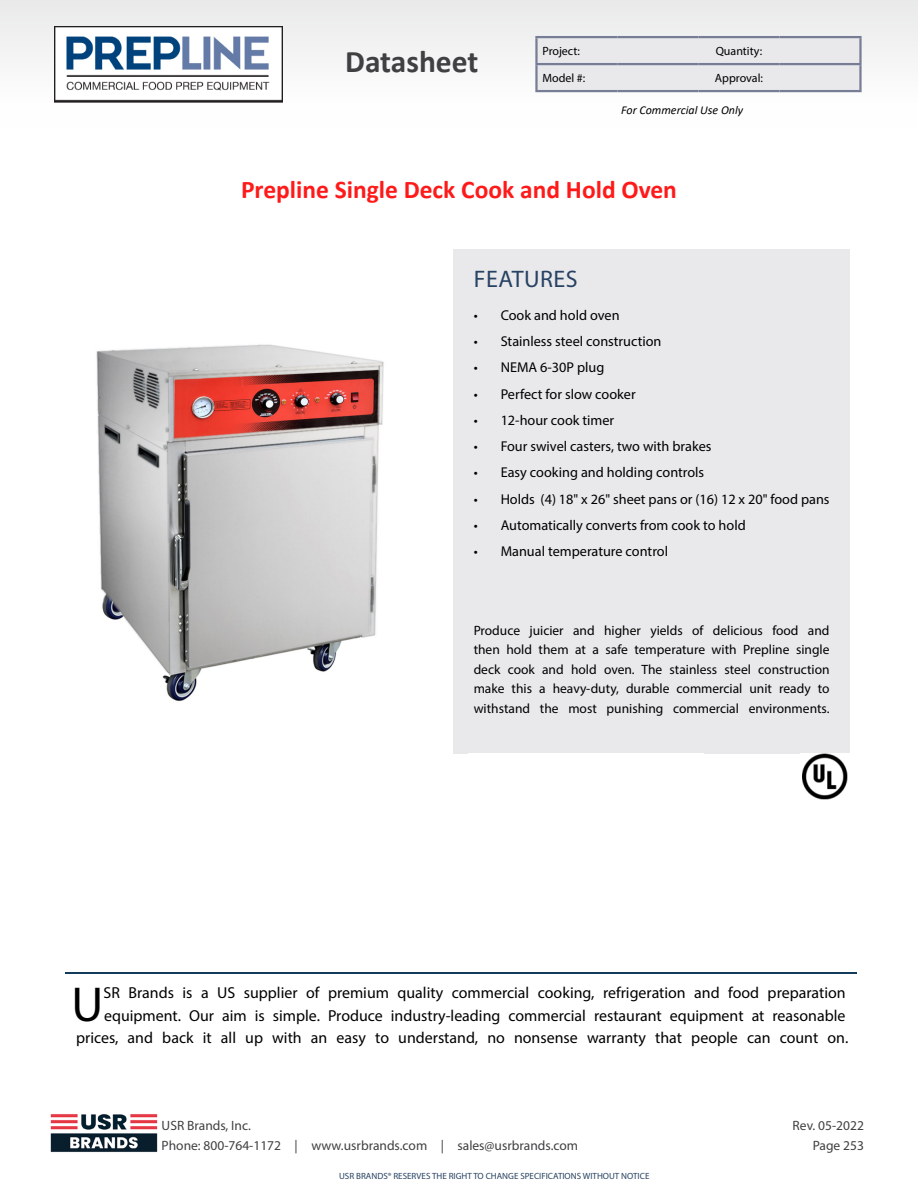
<style>
.page{position:relative;width:918px;height:1188px;background:#fff}
.page>*{position:absolute;margin:0;border:0;box-sizing:border-box;transform-origin:0 0}
.t1{font:49.35px "Myriad Pro";color:#000}
.t2{font:700 31.5px "Calibri";color:#404042}
.t3{font:700 25.5px "Calibri";color:#ff1a1a}
.t4{font:24px "Myriad Pro";letter-spacing:.02em;color:#274262}
.t5{font:15.9px/22.5px "Myriad Pro";color:#000;text-align:right}
.t6{font:14.25px "Myriad Pro";color:#000}
.t7{font:13.5px/19.5px "Myriad Pro";color:#000;text-align:justify}
.t8{font:13.5px/19.5px "Myriad Pro";color:#404042}
.t9{font:12px "Myriad Pro";color:#000}
.t10{font:italic 12px "Calibri";color:#000}
.t11{font:9px "Myriad Pro";color:#274262}
</style>
<div class="page">
<hr style="left:65px;top:972px;width:792px;height:2px;background:#113a5b">
<div style="left:453px;top:249px;width:397px;height:504px;background:#e9e9ec"></div>
<img style="left:802px;top:753px;width:46px;height:46px">
<img style="left:96px;top:344px;width:288px;height:357px">
<div style="left:0;top:0;width:918px;height:127px;background:#f5f5f6"></div>
<div style="left:538px;top:38px;width:321px;height:52px;background:#e9e9ec"></div>
<hr style="left:535px;top:36px;width:82px;height:2px;background:#777d95">
<hr style="left:535px;top:38px;width:3px;height:25px;background:#777d95">
<hr style="left:617px;top:36px;width:81px;height:2px;background:#777d95">
<hr style="left:698px;top:36px;width:81px;height:2px;background:#777d95">
<hr style="left:779px;top:36px;width:83px;height:2px;background:#777d95">
<hr style="left:859px;top:38px;width:3px;height:25px;background:#777d95">
<hr style="left:535px;top:63px;width:82px;height:2px;background:#777d95">
<hr style="left:535px;top:65px;width:3px;height:25px;background:#777d95">
<hr style="left:617px;top:63px;width:81px;height:2px;background:#777d95">
<hr style="left:698px;top:63px;width:81px;height:2px;background:#777d95">
<hr style="left:779px;top:63px;width:83px;height:2px;background:#777d95">
<hr style="left:859px;top:65px;width:3px;height:25px;background:#777d95">
<hr style="left:535px;top:90px;width:82px;height:2px;background:#777d95">
<hr style="left:617px;top:90px;width:81px;height:2px;background:#777d95">
<hr style="left:698px;top:90px;width:81px;height:2px;background:#777d95">
<hr style="left:779px;top:90px;width:83px;height:2px;background:#777d95">
<img style="left:55px;top:26px;width:228px;height:76px">
<img style="left:50px;top:1114px;width:108px;height:38px">
<h2 class="t2" style="left:345px;top:40px;width:135px">Datasheet</h2>
<p class="t9" style="left:542px;top:43px;width:39px">Project:</p>
<p class="t9" style="left:716px;top:43px;width:48px">Quantity:</p>
<p class="t9" style="left:542px;top:70px;width:44px">Model #:</p>
<p class="t9" style="left:715px;top:70px;width:50px">Approval:</p>
<p class="t10" style="left:621px;top:102px;width:123px">For Commercial Use Only</p>
<h3 class="t3" style="left:241px;top:171px;width:437px">Prepline Single Deck Cook and Hold Oven</h3>
<h3 class="t4" style="left:474px;top:264px;width:105px">FEATURES</h3>
<p class="t6" style="left:474px;top:306px;width:147px">• Cook and hold oven</p>
<p class="t6" style="left:474px;top:333px;width:189px">• Stainless steel construction</p>
<p class="t6" style="left:474px;top:359px;width:132px">• NEMA 6-30P plug</p>
<p class="t6" style="left:474px;top:385px;width:164px">• Perfect for slow cooker</p>
<p class="t6" style="left:474px;top:411px;width:142px">• 12-hour cook timer</p>
<p class="t6" style="left:474px;top:438px;width:239px">• Four swivel casters, two with brakes</p>
<p class="t6" style="left:474px;top:464px;width:232px">• Easy cooking and holding controls</p>
<p class="t6" style="left:474px;top:490px;width:357px">• Holds (4) 18" x 26" sheet pans or (16) 12 x 20" food pans</p>
<p class="t6" style="left:474px;top:516px;width:274px">• Automatically converts from cook to hold</p>
<p class="t6" style="left:474px;top:543px;width:196px">• Manual temperature control</p>
<p class="t7" style="left:474px;top:620px;width:357px">Produce juicier and higher yields of delicious food and then hold them at a safe temperature with Prepline single deck cook and hold oven. The stainless steel construction make this a heavy-duty, durable commercial unit ready to withstand the most punishing commercial environments.</p>
<p class="t5" style="left:76px;top:981px;width:774px">SR Brands is a US supplier of premium quality commercial cooking, refrigeration and food preparation equipment. Our aim is simple. Produce industry-leading commercial restaurant equipment at reasonable prices, and back it all up with an easy to understand, no nonsense warranty that people can count on.</p>
<h1 class="t1" style="left:72px;top:974px;width:33px">U</h1>
<p class="t8" style="left:162px;top:1116px;width:418px">USR Brands, Inc.<br>Phone: 800-764-1172 | www.usrbrands.com | sales@usrbrands.com</p>
<p class="t8" style="left:793px;top:1116px;width:73px;text-align:right">Rev. 05-2022<br>Page 253</p>
<p class="t11" style="left:339px;top:1171px;width:312px">USR BRANDS® RESERVES THE RIGHT TO CHANGE SPECIFICATIONS WITHOUT NOTICE</p>
</div>
